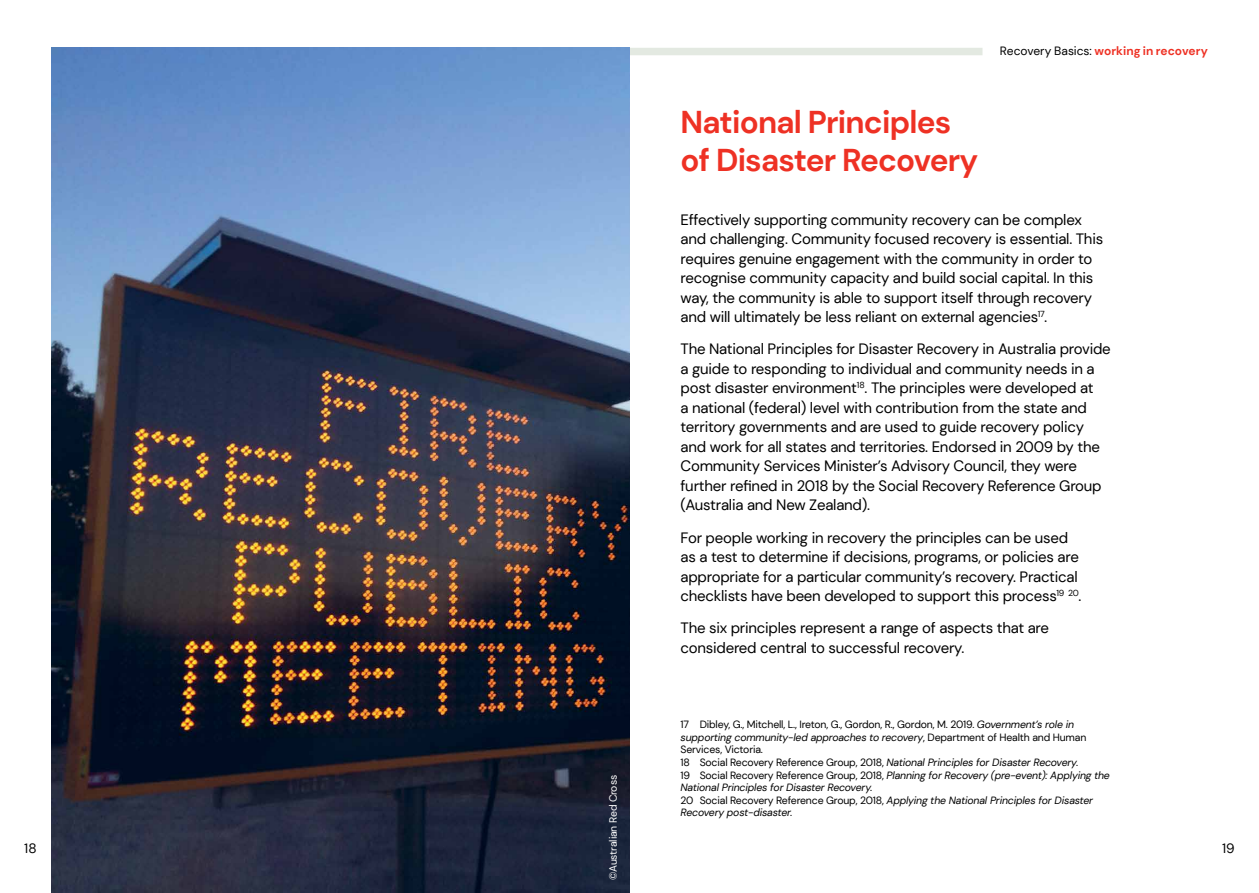
<style>
.page{position:relative;width:1259px;height:893px;background:#fff}
.page>*{position:absolute;margin:0;border:0;box-sizing:border-box;transform-origin:0 0}
.t1{font:700 31.5px/37.8px "DM Sans";letter-spacing:-.025em;color:#ee3124}
.t2{font:15px/19.5px "DM Sans";letter-spacing:-.015em;color:#000}
.t3{font:13.5px "DM Sans";color:#000}
.t4{font:700 12px "DM Sans";color:#ee3124}
.t5{font:italic 10.5px/12.6px "DM Sans";letter-spacing:-.015em;color:#000}
.t6{font:10.5px "DM Sans";letter-spacing:-.015em;color:#fff}
.s1{font-weight:400;color:#000}
.s2{font-style:italic}
.s3{font-style:normal}
</style>
<div class="page">
<div style="left:629px;top:48px;width:353px;height:7px;background:#e3e9e1"></div>
<img style="left:51px;top:48px;width:578px;height:845px">
<h1 class="t1" style="left:680px;top:103px;width:299px">National Principles of Disaster Recovery</h1>
<p class="t4" style="left:1000px;top:44px;width:209px"><span class="s1">Recovery Basics:</span> working in recovery</p>
<p class="t2" style="left:680px;top:210px;width:424px">Effectively supporting community recovery can be complex and challenging. Community focused recovery is essential. This requires genuine engagement with the community in order to recognise community capacity and build social capital. In this way, the community is able to support itself through recovery and will ultimately be less reliant on external agencies<sup>17</sup><span class="s2">.</span></p>
<p class="t2" style="left:680px;top:339px;width:432px">The National Principles for Disaster Recovery in Australia provide a guide to responding to individual and community needs in a post disaster environment<sup>18</sup>. The principles were developed at<br>a national (federal) level with contribution from the state and territory governments and are used to guide recovery policy and work for all states and territories. Endorsed in 2009 by the Community Services Minister’s Advisory Council, they were further refined in 2018 by the Social Recovery Reference Group (Australia and New Zealand).</p>
<p class="t2" style="left:680px;top:528px;width:402px">For people working in recovery the principles can be used as a test to determine if decisions, programs, or policies are appropriate for a particular community’s recovery. Practical checklists have been developed to support this process<sup>19</sup> <sup>20</sup>.</p>
<p class="t2" style="left:680px;top:618px;width:370px">The six principles represent a range of aspects that are considered central to successful recovery.</p>
<p class="t5" style="left:680px;top:718px;width:431px"><span class="s3">17 Dibley, G., Mitchell, L., Ireton, G., Gordon, R., Gordon, M. 2019.</span> Government’s role in supporting community-led approaches to recovery<span class="s3">, Department of Health and Human Services, Victoria.<br>18 Social Recovery Reference Group, 2018,</span> National Principles for Disaster Recovery.<br><span class="s3">19 Social Recovery Reference Group, 2018,</span> Planning for Recovery (pre-event): Applying the National Principles for Disaster Recovery.<br><span class="s3">20 Social Recovery Reference Group, 2018,</span> Applying the National Principles for Disaster Recovery post-disaster.</p>
<p class="t6" style="left:606px;top:880px;width:107px;rotate:-90deg">©Australian Red Cross</p>
<p class="t3" style="left:24px;top:840px;width:14px">18</p>
<p class="t3" style="left:1222px;top:840px;width:14px">19</p>
</div>
